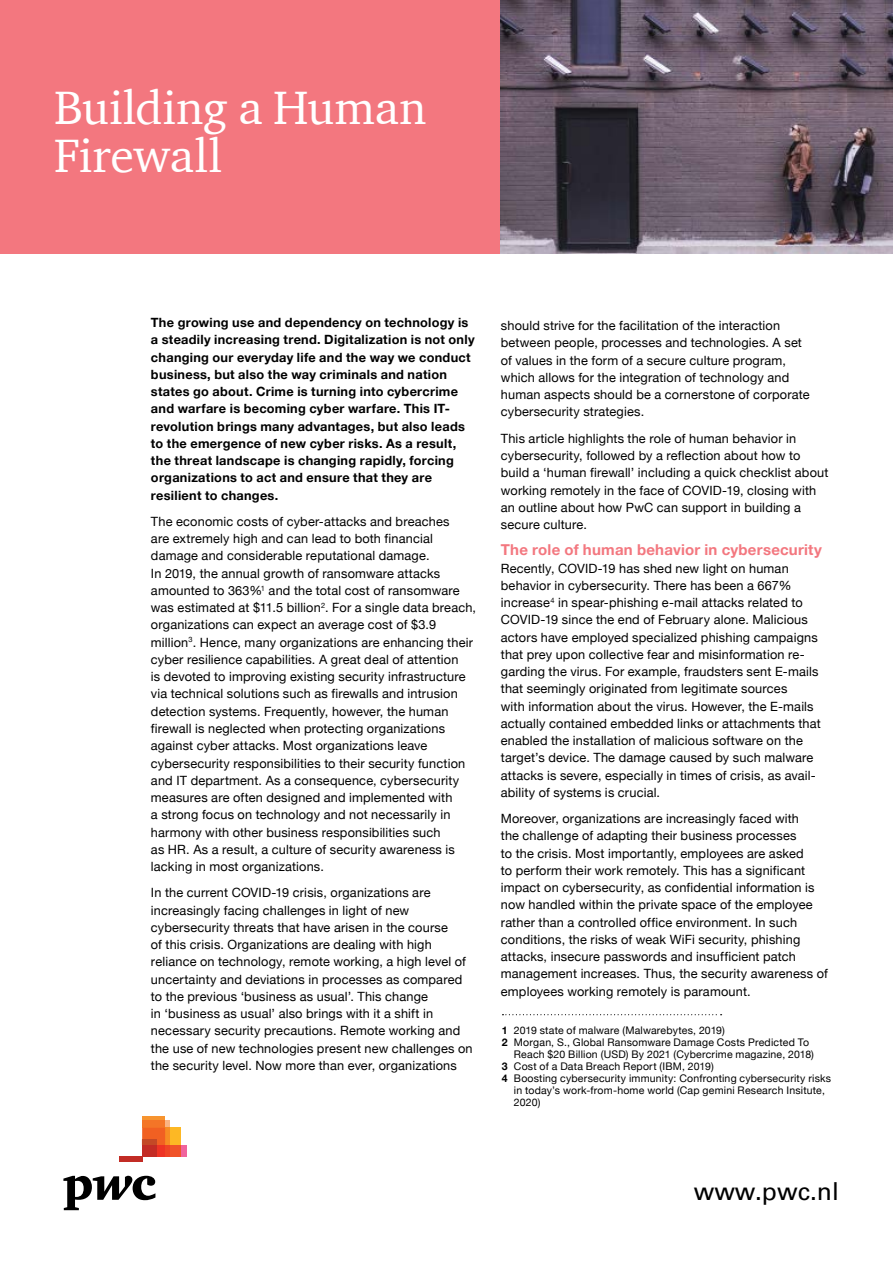
<style>
.page{position:relative;width:893px;height:1263px;background:#fff}
.page>*{position:absolute;margin:0;border:0;box-sizing:border-box;transform-origin:0 0}
.t1{font:48px/48px "Charter ITC Com";letter-spacing:-.005em;color:#fff}
.t2{font:24.75px "Univers LT Std";color:#000}
.t3{font:700 15px "Helvetica Neue LT Pro";letter-spacing:.015em;color:#f3777f}
.t4{font:12.75px/17.2px "Helvetica Neue";letter-spacing:.015em;color:#000}
.t5{font:700 12.75px/17.2px "Helvetica Neue LT Pro";letter-spacing:.02em;color:#000}
.t6{font:10.5px/12px "Helvetica Neue";letter-spacing:.02em;color:#000}
.s1{font-family:"Helvetica Neue LT Pro";font-weight:700}
</style>
<div class="page">
<div style="left:0;top:0;width:501px;height:253px;background:#f3777f"></div>
<svg style="left:63px;top:1176px;width:92px;height:34px"></svg>
<svg style="left:141px;top:1116px;width:46px;height:46px"></svg>
<div style="left:119px;top:1156px;width:23px;height:6px;background:#c22c25"></div>
<img style="left:501px;top:0;width:392px;height:253px">
<svg style="left:502px;top:1014px;width:220px;height:1px"></svg>
<p class="t1" style="left:54px;top:83px;width:374px">Building a Human<br>Firewall</p>
<p class="t5" style="left:151px;top:314px;width:325px">The growing use and dependency on technology is a steadily increasing trend. Digitalization is not only changing our everyday life and the way we conduct business, but also the way criminals and nation states go about. Crime is turning into cybercrime and warfare is becoming cyber warfare. This IT&shy;revolution brings many advantages, but also leads to the emergence of new cyber risks. As a result, the threat landscape is changing rapidly, forcing organizations to act and ensure that they are resilient to changes.</p>
<p class="t4" style="left:151px;top:513px;width:327px">The economic costs of cyber-attacks and breaches<br>are extremely high and can lead to both financial damage and considerable reputational damage.<br>In 2019, the annual growth of ransomware attacks amounted to 363%<sup>1</sup> and the total cost of ransomware was estimated at $11.5 billion<sup>2</sup>. For a single data breach, organizations can expect an average cost of $3.9 million<sup>3</sup>. Hence, many organizations are enhancing their cyber resilience capabilities. A great deal of attention<br>is devoted to improving existing security infrastructure via technical solutions such as firewalls and intrusion detection systems. Frequently, however, the human firewall is neglected when protecting organizations against cyber attacks. Most organizations leave cybersecurity responsibilities to their security function and IT department. As a consequence, cybersecurity measures are often designed and implemented with<br>a strong focus on technology and not necessarily in harmony with other business responsibilities such<br>as HR. As a result, a culture of security awareness is lacking in most organizations.</p>
<p class="t4" style="left:151px;top:885px;width:323px">In the current COVID-19 crisis, organizations are increasingly facing challenges in light of new cybersecurity threats that have arisen in the course<br>of this crisis. Organizations are dealing with high reliance on technology, remote working, a high level of uncertainty and deviations in processes as compared to the previous ‘business as usual’. This change<br>in ‘business as usual’ also brings with it a shift in necessary security precautions. Remote working and the use of new technologies present new challenges on the security level. Now more than ever, organizations</p>
<p class="t4" style="left:501px;top:318px;width:310px">should strive for the facilitation of the interaction between people, processes and technologies. A set of values in the form of a secure culture program, which allows for the integration of technology and human aspects should be a cornerstone of corporate cybersecurity strategies.</p>
<p class="t4" style="left:501px;top:430px;width:329px">This article highlights the role of human behavior in cybersecurity, followed by a reflection about how to build a ‘human firewall’ including a quick checklist about working remotely in the face of COVID-19, closing with an outline about how PwC can support in building a secure culture.</p>
<p class="t3" style="left:501px;top:541px;width:323px">The role of human behavior in cybersecurity</p>
<p class="t4" style="left:501px;top:560px;width:321px">Recently, COVID-19 has shed new light on human behavior in cybersecurity. There has been a 667% increase<sup>4</sup> in spear-phishing e-mail attacks related to COVID-19 since the end of February alone. Malicious actors have employed specialized phishing campaigns that prey upon collective fear and misinformation re&shy;garding the virus. For example, fraudsters sent E-mails that seemingly originated from legitimate sources<br>with information about the virus. However, the E-mails actually contained embedded links or attachments that enabled the installation of malicious software on the target’s device. The damage caused by such malware attacks is severe, especially in times of crisis, as avail&shy;ability of systems is crucial.</p>
<p class="t4" style="left:501px;top:811px;width:328px">Moreover, organizations are increasingly faced with<br>the challenge of adapting their business processes<br>to the crisis. Most importantly, employees are asked<br>to perform their work remotely. This has a significant impact on cybersecurity, as confidential information is now handled within the private space of the employee rather than a controlled office environment. In such conditions, the risks of weak WiFi security, phishing attacks, insecure passwords and insufficient patch management increases. Thus, the security awareness of employees working remotely is paramount.</p>
<p class="t6" style="left:502px;top:1025px;width:224px"><span class="s1">1</span> 2019 state of malware (Malwarebytes, 2019)</p>
<p class="t6" style="left:514px;top:1037px;width:302px;text-indent:-12px"><span class="s1">2</span> Morgan, S., Global Ransomware Damage Costs Predicted To<br>Reach $20 Billion (USD) By 2021 (Cybercrime magazine, 2018)</p>
<p class="t6" style="left:502px;top:1061px;width:213px"><span class="s1">3</span> Cost of a Data Breach Report (IBM, 2019)</p>
<p class="t6" style="left:514px;top:1073px;width:319px;text-indent:-12px"><span class="s1">4</span> Boosting cybersecurity immunity: Confronting cybersecurity risks in today’s work-from-home world (Cap gemini Research Insitute,<br>2020)</p>
<p class="t2" style="left:694px;top:1177px;width:147px">www.pwc.nl</p>
</div>
